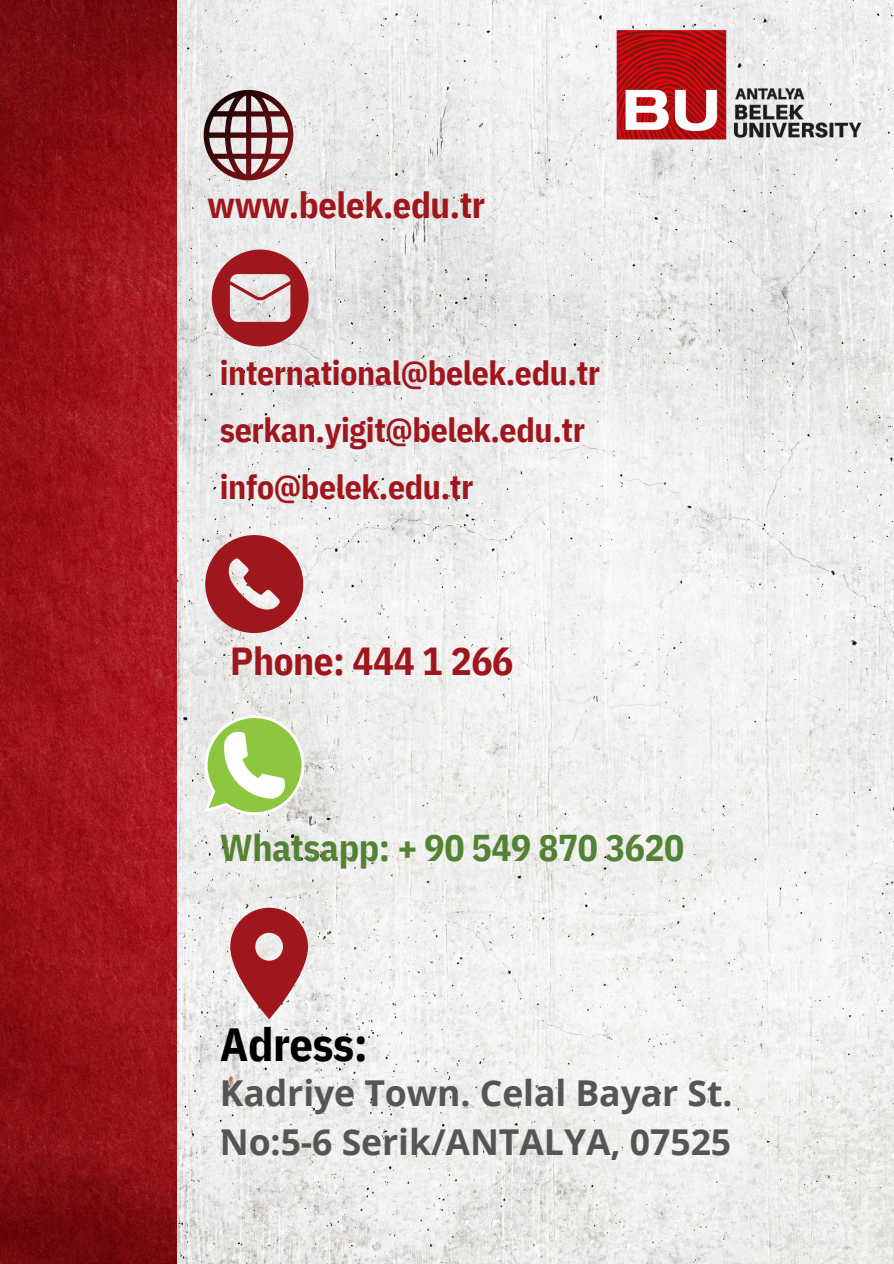
<style>
.page{position:relative;width:894px;height:1264px;background:#fff}
.page>*{position:absolute;margin:0;border:0;box-sizing:border-box;transform-origin:0 0}
.t1{font:700 46.35px "IBM Plex Sans Cond";letter-spacing:-.01em;color:#000}
.t2{font:700 39px "IBM Plex Sans Cond";letter-spacing:-.01em;color:#9f161d}
.t3{font:700 37.35px "IBM Plex Sans Cond";letter-spacing:-.01em;color:#548235}
.t4{font:700 36.3px "IBM Plex Sans Cond";letter-spacing:-.01em;color:#9f161d}
.t5{font:700 35.55px/49.5px "Open Sans";color:#555}
.t6{font:700 33.6px/57.2px "IBM Plex Sans Cond";letter-spacing:-.01em;color:#9f161d}
</style>
<div class="page">
<img style="left:176px;top:0;width:717px;height:1263px">
<img style="left:0;top:0;width:176px;height:1263px">
<svg style="left:203px;top:89px;width:90px;height:92px;background:#a68a8b"></svg>
<svg style="left:212px;top:249px;width:96px;height:97px;background:#c17c7f"></svg>
<svg style="left:205px;top:535px;width:98px;height:98px;background:#b7595e"></svg>
<svg style="left:204px;top:715px;width:100px;height:100px"></svg>
<svg style="left:230px;top:907px;width:78px;height:112px"></svg>
<img style="left:607px;top:26px;width:286px;height:127px">
<p class="t4" style="left:207px;top:181px;width:279px">www.belek.edu.tr</p>
<p class="t6" style="left:220px;top:343px;width:382px">international@belek.edu.tr serkan.yigit@belek.edu.tr info@belek.edu.tr</p>
<p class="t2" style="left:230px;top:635px;width:284px">Phone: 444 1 266</p>
<p class="t3" style="left:220px;top:822px;width:466px">Whatsapp: + 90 549 870 3620</p>
<h1 class="t1" style="left:220px;top:1013px;width:150px">Adress:</h1>
<p class="t5" style="left:220px;top:1067px;width:514px">Kadriye Town. Celal Bayar St.<br>No:5-6 Serik/ANTALYA, 07525</p>
</div>
